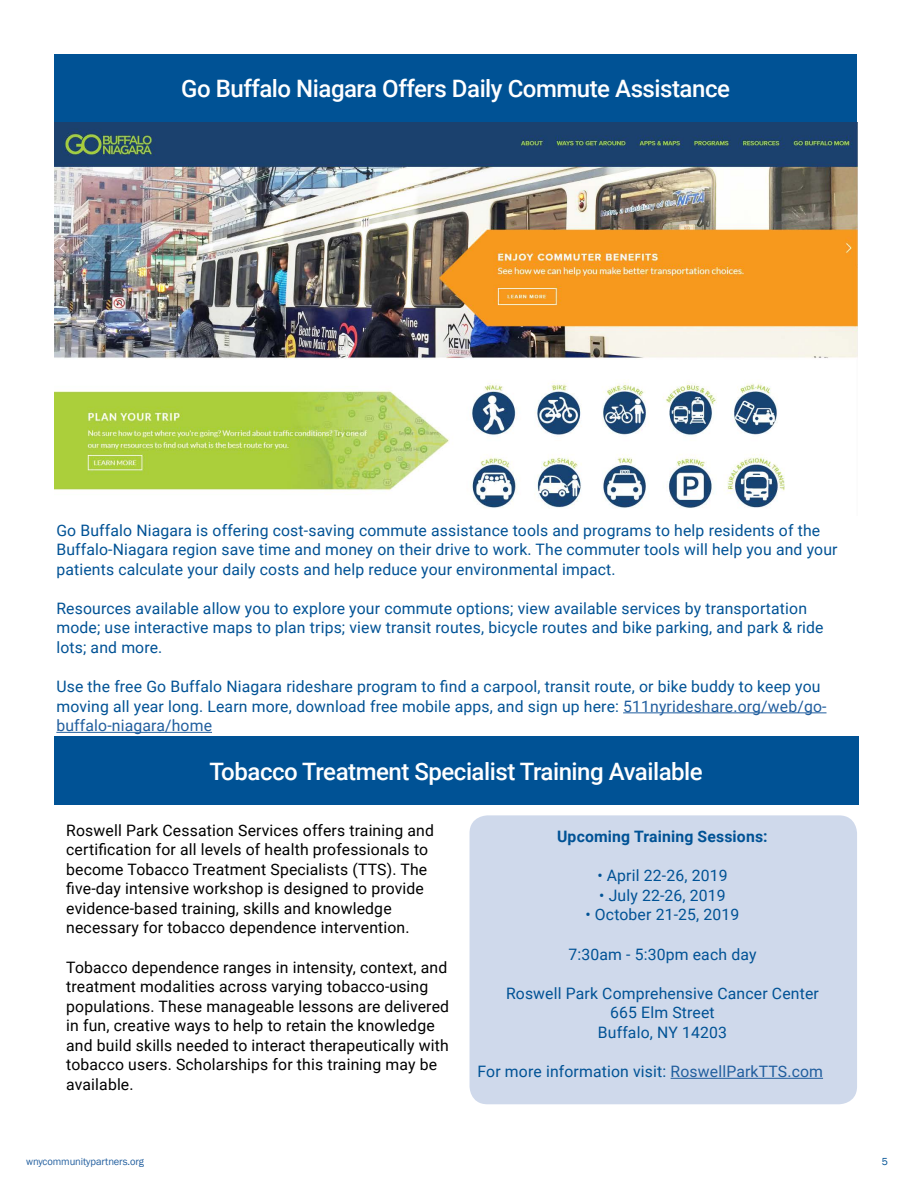
<style>
.page{position:relative;width:912px;height:1188px;background:#fff}
.page>*{position:absolute;margin:0;border:0;box-sizing:border-box;transform-origin:0 0}
.t1{font:500 24px "Roboto";letter-spacing:-.02em;color:#fff}
.t2{font:15.75px/19.5px "Roboto";letter-spacing:.01em;color:#005295}
.t3{font:15.75px/19.5px "Roboto";letter-spacing:.01em;color:#000}
.t4{font:700 15.75px "Roboto";letter-spacing:.01em;color:#005295}
.t5{font:10.5px "Franklin Gothic";letter-spacing:-.01em;color:#215e9e}
.t6{font:10.5px "Franklin Gothic";color:#005295}
.s1{color:#215e9e}
</style>
<div class="page">
<div style="left:469px;top:815px;width:387px;height:289px;background:#cfd9eb;border-radius:18px"></div>
<div style="left:54px;top:737px;width:804px;height:68px;background:#005295"></div>
<div style="left:54px;top:54px;width:802px;height:68px;background:#005295"></div>
<img style="left:54px;top:123px;width:802px;height:385px">
<hr style="left:623px;top:712px;width:203px;height:1px;background:#215e9e">
<hr style="left:56px;top:732px;width:156px;height:1px;background:#215e9e">
<hr style="left:670px;top:1078px;width:152px;height:1px;background:#215e9e">
<h1 class="t1" style="left:181px;top:72px;width:550px">Go Buffalo Niagara Offers Daily Commute Assistance</h1>
<p class="t2" style="left:56px;top:520px;width:782px">Go Buffalo Niagara is offering cost-saving commute assistance tools and programs to help residents of the<br>Buffalo-Niagara region save time and money on their drive to work. The commuter tools will help you and your patients calculate your daily costs and help reduce your environmental impact.</p>
<p class="t2" style="left:56px;top:598px;width:768px">Resources available allow you to explore your commute options; view available services by transportation mode; use interactive maps to plan trips; view transit routes, bicycle routes and bike parking, and park &amp; ride lots; and more.</p>
<p class="t2" style="left:56px;top:676px;width:771px">Use the free Go Buffalo Niagara rideshare program to find a carpool, transit route, or bike buddy to keep you moving all year long. Learn more, download free mobile apps, and sign up here: <span class="s1">511nyrideshare.org/web/go&shy;buffalo-niagara/home</span></p>
<h1 class="t1" style="left:209px;top:754px;width:494px">Tobacco Treatment Specialist Training Available</h1>
<p class="t3" style="left:66px;top:820px;width:369px">Roswell Park Cessation Services offers training and certification for all levels of health professionals to become Tobacco Treatment Specialists (TTS). The five-day intensive workshop is designed to provide evidence-based training, skills and knowledge necessary for tobacco dependence intervention.</p>
<p class="t3" style="left:66px;top:957px;width:384px">Tobacco dependence ranges in intensity, context, and treatment modalities across varying tobacco-using populations. These manageable lessons are delivered in fun, creative ways to help to retain the knowledge and build skills needed to interact therapeutically with tobacco users. Scholarships for this training may be available.</p>
<p class="t4" style="left:557px;top:826px;width:212px">Upcoming Training Sessions:</p>
<p class="t2" style="left:597px;top:865px;width:132px">• April 22-26, 2019</p>
<p class="t2" style="left:599px;top:885px;width:128px">• July 22-26, 2019</p>
<p class="t2" style="left:585px;top:904px;width:155px">• October 21-25, 2019</p>
<p class="t2" style="left:568px;top:944px;width:189px">7:30am - 5:30pm each day</p>
<p class="t2" style="left:506px;top:983px;width:314px;text-align:center">Roswell Park Comprehensive Cancer Center<br>665 Elm Street<br>Buffalo, NY 14203</p>
<p class="t2" style="left:477px;top:1061px;width:347px">For more information visit: <span class="s1">RoswellParkTTS.com</span></p>
<p class="t5" style="left:26px;top:1155px;width:119px">wnycommunitypartners.org</p>
<p class="t6" style="left:881px;top:1155px;width:8px">5</p>
</div>
